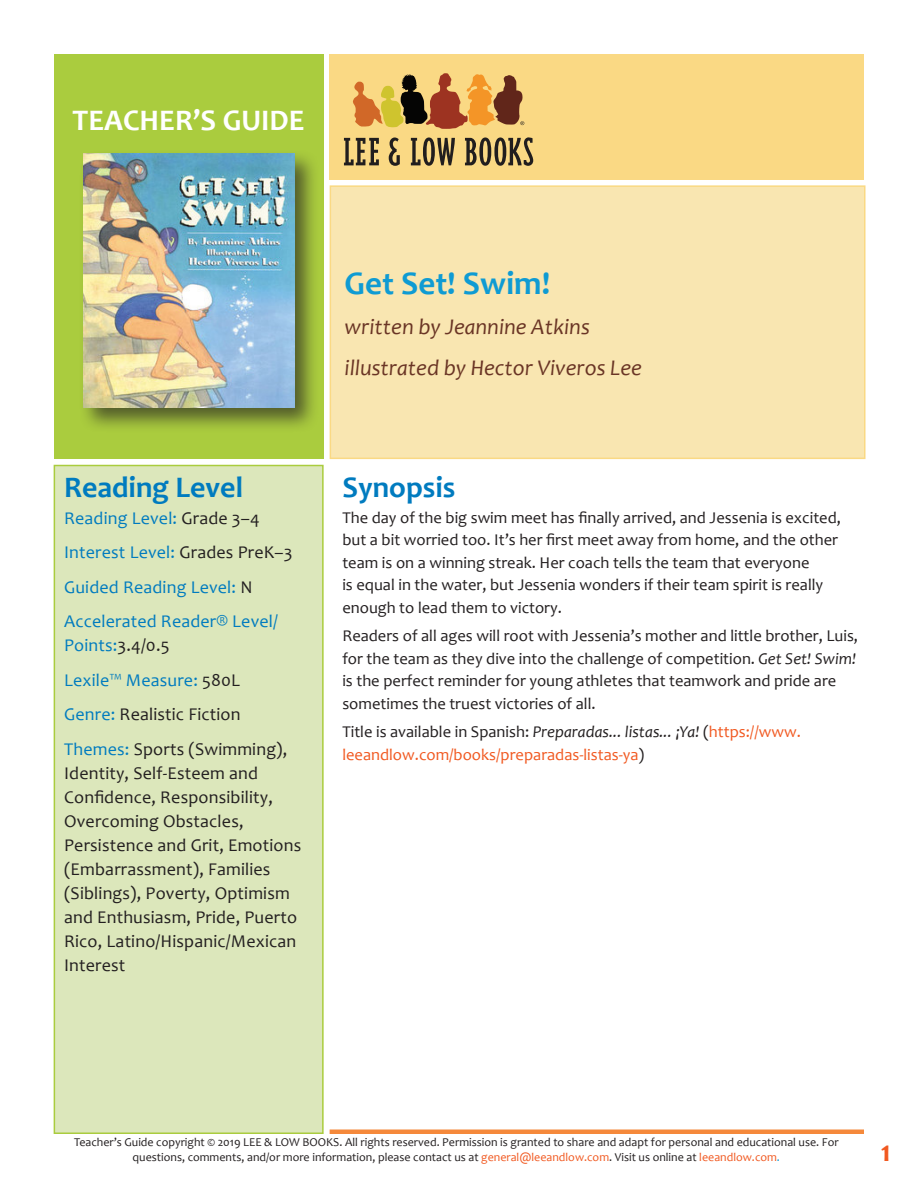
<style>
.page{position:relative;width:918px;height:1188px;background:#fff}
.page>*{position:absolute;margin:0;border:0;box-sizing:border-box;transform-origin:0 0}
.t1{font:700 33px "Candara";color:#0f9bd3}
.Blue_Single_Column_H{font:700 30px "Candara";color:#007bbf}
.t2{font:700 30px "Candara";color:#fff}
.t3{font:700 30px "Candara";color:#f15921}
.t4{font:italic 22.5px "Candara";color:#6a3525}
.about_text{font:18px/24px "Candara";letter-spacing:.01em;color:#231f20}
.about_text-2{font:18px/24px "Candara";letter-spacing:.01em;color:#007bbf}
.text{font:16.5px/22.5px "Candara";color:#231f20}
.text-2{font:16.5px/22.5px "Candara";color:#f15921}
.t5{font:12px/14.4px "Candara";color:#231f20;text-align:center}
.s1{color:#231f20}
.s2{color:#007bbf}
.s3{font-style:italic}
.s4{font-style:italic;color:#231f20}
.s5{color:#f15921}
.s6{color:#0f9bd3}
</style>
<div class="page">
<hr style="left:330px;top:1130px;width:534px;height:4px;background:#f5893b">
<div style="left:330px;top:54px;width:534px;height:126px;background:#fad984"></div>
<svg style="left:344px;top:137px;width:189px;height:29px"></svg>
<svg style="left:353px;top:73px;width:171px;height:56px"></svg>
<div style="left:54px;top:54px;width:270px;height:405px;background:#aacc3e"></div>
<div style="left:54px;top:466px;width:269px;height:667px;background:#dce7bb"></div>
<div style="left:54px;top:465px;width:270px;height:669px;border:2px solid #aacc3e"></div>
<div style="left:330px;top:186px;width:535px;height:272px;background:#f9e6b1"></div>
<div style="left:330px;top:185px;width:536px;height:274px;border:2px solid #fad984"></div>
<div style="left:78px;top:148px;width:242px;height:285px;background:#231f20;opacity:.65"></div>
<img style="left:83px;top:153px;width:211px;height:254px">
<p class="t2" style="left:73px;top:101px;width:234px">TEACHER’S GUIDE</p>
<p class="Blue_Single_Column_H" style="left:64px;top:468px;width:181px">Reading Level</p>
<p class="about_text-2" style="left:64px;top:506px;width:197px">Reading Level: <span class="s1">Grade 3–4</span></p>
<p class="about_text-2" style="left:64px;top:540px;width:230px">Interest Level: <span class="s1">Grades PreK–3</span></p>
<p class="about_text-2" style="left:64px;top:575px;width:190px">Guided Reading Level: <span class="s1">N</span></p>
<p class="about_text-2" style="left:64px;top:609px;width:215px">Accelerated Reader® Level/<br>Points:<span class="s1">3.4/0.5</span></p>
<p class="about_text-2" style="left:64px;top:668px;width:177px">Lexile™ Measure: <span class="s1">580L</span></p>
<p class="about_text" style="left:64px;top:702px;width:178px"><span class="s2">Genre:</span> Realistic Fiction</p>
<p class="about_text" style="left:64px;top:737px;width:239px"><span class="s2">Themes:</span> Sports (Swimming),<br>Identity, Self-Esteem and<br>Confidence, Responsibility,<br>Overcoming Obstacles,<br>Persistence and Grit, Emotions (Embarrassment), Families (Siblings), Poverty, Optimism and Enthusiasm, Pride, Puerto<br>Rico, Latino/Hispanic/Mexican<br>Interest</p>
<p class="t1" style="left:345px;top:262px;width:207px">Get Set! Swim!</p>
<p class="t4" style="left:345px;top:313px;width:247px">written by Jeannine Atkins</p>
<p class="t4" style="left:345px;top:353px;width:299px">illustrated by Hector Viveros Lee</p>
<p class="Blue_Single_Column_H" style="left:342px;top:469px;width:115px">Synopsis</p>
<p class="text" style="left:342px;top:506px;width:500px">The day of the big swim meet has finally arrived, and Jessenia is excited, but a bit worried too. It’s her first meet away from home, and the other team is on a winning streak. Her coach tells the team that everyone<br>is equal in the water, but Jessenia wonders if their team spirit is really enough to lead them to victory.</p>
<p class="text" style="left:342px;top:625px;width:517px">Readers of all ages will root with Jessenia’s mother and little brother, Luis, for the team as they dive into the challenge of competition. <span class="s3">Get Set! Swim! </span>is the perfect reminder for young athletes that teamwork and pride are sometimes the truest victories of all.</p>
<p class="text-2" style="left:342px;top:721px;width:460px"><span class="s1">Title is available in Spanish:</span> <span class="s4">Preparadas... listas... ¡Ya!</span> <span class="s1">(</span>https://www. leeandlow.com/books/preparadas-listas-ya<span class="s1">)</span></p>
<p class="t5" style="left:74px;top:1135px;width:766px">Teacher’s Guide copyright © 2019 LEE &amp; LOW BOOKS. All rights reserved. Permission is granted to share and adapt for personal and educational use. For questions, comments, and/or more information, please contact us at <span class="s5">general@leeandlow.com</span>. Visit us online at <span class="s5">leeandlow.com</span><span class="s6">.</span></p>
<p class="t3" style="left:881px;top:1133px;width:12px">1</p>
</div>
